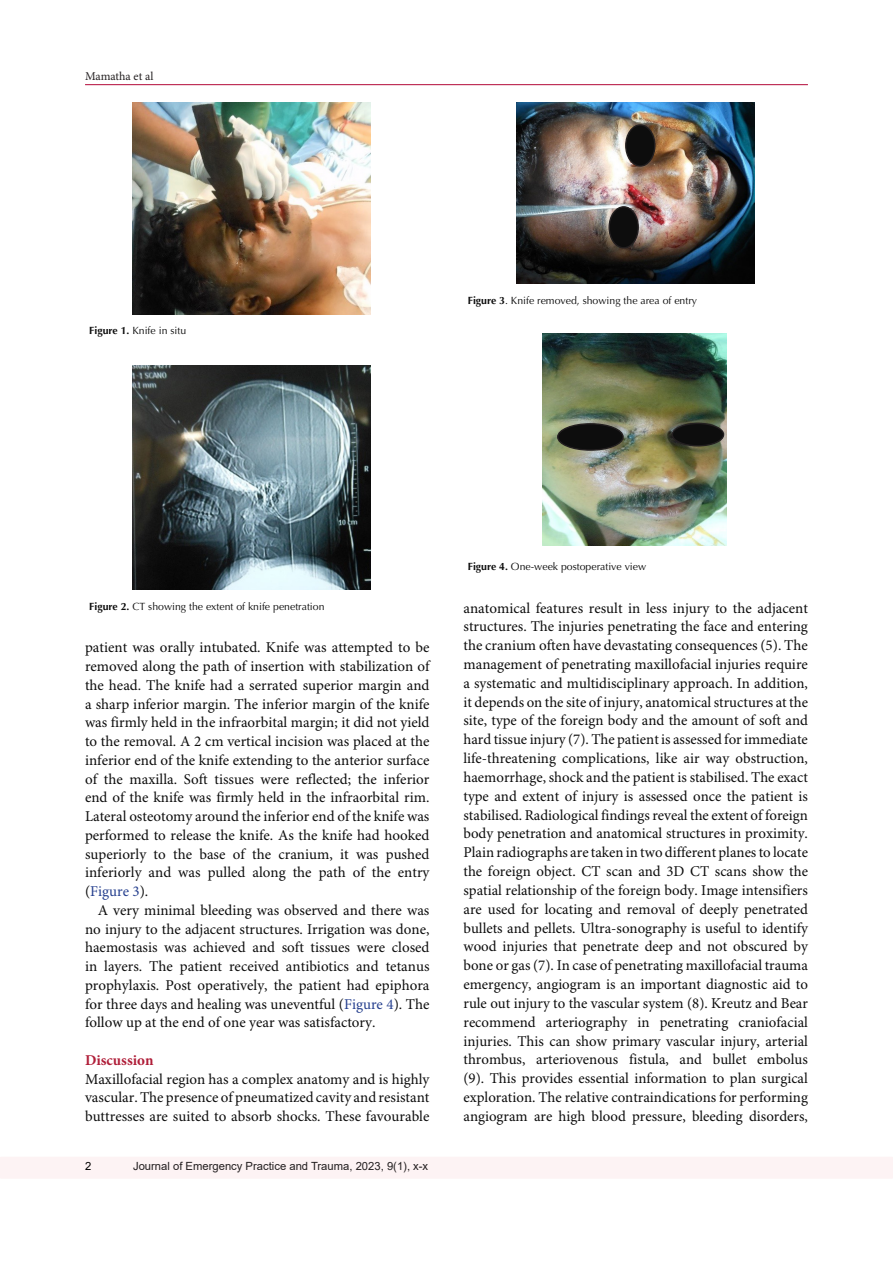
<style>
.page{position:relative;width:893px;height:1263px;background:#fff}
.page>*{position:absolute;margin:0;border:0;box-sizing:border-box;transform-origin:0 0}
.annotation_text{font:15px/18.8px "Minion Pro";color:#0d0d0d;text-align:justify}
.List_Paragraph{font:700 15px "Minion Pro";color:#b01e39}
.t1{font:12px "Minion Pro";letter-spacing:-.005em;color:#231f20}
.t2{font:11.25px "Arial";color:#231f20}
.t3{font:11.25px "Arial";color:#000}
.annotation_text-2{font:10.5px "Optima LT Std";color:#0d0d0d}
.s1{font-weight:700}
.s2{color:#253f8e}
</style>
<div class="page">
<hr style="left:85px;top:84px;width:723px;height:1px;background:#b30838">
<div style="left:0;top:1157px;width:893px;height:22px;background:#fdf3f4"></div>
<img style="left:132px;top:103px;width:239px;height:211px">
<img style="left:132px;top:366px;width:239px;height:224px">
<img style="left:517px;top:103px;width:238px;height:181px">
<div style="left:609px;top:207px;width:29px;height:41px;background:#0d0d0d;border-radius:50%"></div>
<div style="left:608px;top:206px;width:31px;height:43px;border:1px solid #231f20;border-radius:50%"></div>
<div style="left:626px;top:125px;width:29px;height:41px;background:#0d0d0d;border-radius:50%"></div>
<div style="left:625px;top:124px;width:30px;height:43px;border:1px solid #231f20;border-radius:50%"></div>
<img style="left:543px;top:333px;width:183px;height:213px">
<div style="left:558px;top:424px;width:65px;height:26px;background:#0d0d0d;border-radius:50%"></div>
<div style="left:557px;top:423px;width:67px;height:28px;border:1px solid #231f20;border-radius:50%"></div>
<div style="left:672px;top:423px;width:52px;height:23px;background:#0d0d0d;border-radius:50%"></div>
<div style="left:672px;top:423px;width:52px;height:23px;border:1px solid #231f20;border-radius:50%"></div>
<p class="t1" style="left:85px;top:69px;width:70px">Mamatha et al</p>
<p class="annotation_text-2" style="left:89px;top:325px;width:98px"><span class="s1">Figure 1.</span> Knife in situ</p>
<p class="annotation_text-2" style="left:468px;top:295px;width:231px"><span class="s1">Figure 3</span>. Knife removed, showing the area of entry</p>
<p class="annotation_text-2" style="left:89px;top:600px;width:237px"><span class="s1">Figure 2.</span> CT showing the extent of knife penetration</p>
<p class="annotation_text" style="left:85px;top:639px;width:346px">patient was orally intubated. Knife was attempted to be removed along the path of insertion with stabilization of the head. The knife had a serrated superior margin and a sharp inferior margin. The inferior margin of the knife was firmly held in the infraorbital margin; it did not yield to the removal. A 2 cm vertical incision was placed at the inferior end of the knife extending to the anterior surface of the maxilla. Soft tissues were reflected; the inferior end of the knife was firmly held in the infraorbital rim.<br>Lateral osteotomy around the inferior end of the knife was performed to release the knife. As the knife had hooked superiorly to the base of the cranium, it was pushed inferiorly and was pulled along the path of the entry (<span class="s2">Figure 3</span>).</p>
<p class="annotation_text" style="left:85px;top:901px;width:346px;text-indent:13px">A very minimal bleeding was observed and there was no injury to the adjacent structures. Irrigation was done, haemostasis was achieved and soft tissues were closed in layers. The patient received antibiotics and tetanus prophylaxis. Post operatively, the patient had epiphora for three days and healing was uneventful (<span class="s2">Figure 4</span>). The follow up at the end of one year was satisfactory.</p>
<p class="List_Paragraph" style="left:85px;top:1049px;width:70px">Discussion</p>
<p class="annotation_text" style="left:85px;top:1070px;width:346px">Maxillofacial region has a complex anatomy and is highly vascular. The presence of pneumatized cavity and resistant buttresses are suited to absorb shocks. These favourable</p>
<p class="t3" style="left:85px;top:1158px;width:8px">2</p>
<p class="t2" style="left:133px;top:1158px;width:297px">Journal of Emergency Practice and Trauma, 2023, 9(1), x-x</p>
<p class="annotation_text-2" style="left:468px;top:561px;width:180px"><span class="s1">Figure 4.</span> One-week postoperative view</p>
<p class="annotation_text" style="left:463px;top:599px;width:346px">anatomical features result in less injury to the adjacent structures. The injuries penetrating the face and entering the cranium often have devastating consequences (5). The management of penetrating maxillofacial injuries require a systematic and multidisciplinary approach. In addition, it depends on the site of injury, anatomical structures at the site, type of the foreign body and the amount of soft and hard tissue injury (7). The patient is assessed for immediate life-threatening complications, like air way obstruction, haemorrhage, shock and the patient is stabilised. The exact type and extent of injury is assessed once the patient is stabilised. Radiological findings reveal the extent of foreign body penetration and anatomical structures in proximity.<br>Plain radiographs are taken in two different planes to locate the foreign object. CT scan and 3D CT scans show the spatial relationship of the foreign body. Image intensifiers are used for locating and removal of deeply penetrated bullets and pellets. Ultra-sonography is useful to identify wood injuries that penetrate deep and not obscured by bone or gas (7). In case of penetrating maxillofacial trauma emergency, angiogram is an important diagnostic aid to rule out injury to the vascular system (8). Kreutz and Bear recommend arteriography in penetrating craniofacial injuries. This can show primary vascular injury, arterial thrombus, arteriovenous fistula, and bullet embolus (9). This provides essential information to plan surgical exploration. The relative contraindications for performing angiogram are high blood pressure, bleeding disorders,</p>
</div>
